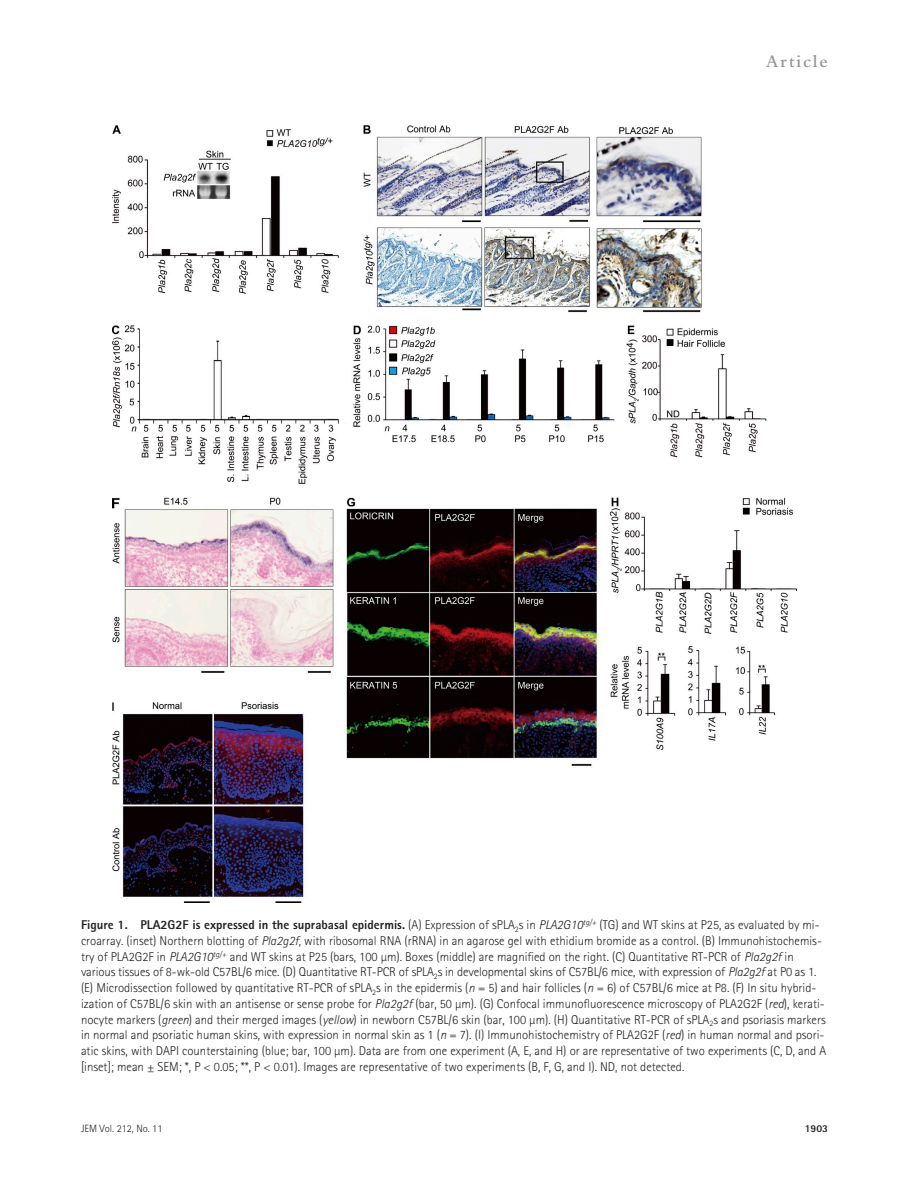
<style>
.page{position:relative;width:918px;height:1188px;background:#fff}
.page>*{position:absolute;margin:0;border:0;box-sizing:border-box;transform-origin:0 0}
.t1{font:600 18px "Bembo Std";letter-spacing:.1em;color:#949698}
.t2{font:300 12.75px/15.8px "Rotis Sans Serif Std";color:#231f20}
.t3{font:300 10.5px "Rotis Sans Serif Std";color:#231f20}
.t4{font:800 10.5px "Rotis Sans Serif Std";color:#231f20}
.s1{font-weight:800}
.s2{font-style:italic}
</style>
<div class="page">
<img style="left:112px;top:125px;width:684px;height:777px">
<h1 class="t1" style="left:766px;top:51px;width:64px">Article</h1>
<p class="t2" style="left:81px;top:917px;width:747px"><span class="s1">Figure 1. PLA2G2F is expressed in the suprabasal epidermis.</span> (A) Expression of sPLA<sub>2</sub>s in <span class="s2">PLA2G10</span><sup>tg/+</sup> (TG) and WT skins at P25, as evaluated by mi&shy;croarray. (inset) Northern blotting of <span class="s2">Pla2g2f</span>, with ribosomal RNA (rRNA) in an agarose gel with ethidium bromide as a control. (B) Immunohistochemis&shy;try of PLA2G2F in <span class="s2">PLA2G10</span><sup>tg/+</sup> and WT skins at P25 (bars, 100 µm). Boxes (middle) are magnified on the right. (C) Quantitative RT-PCR of <span class="s2">Pla2g2f</span> in various tissues of 8-wk-old C57BL/6 mice. (D) Quantitative RT-PCR of sPLA<sub>2</sub>s in developmental skins of C57BL/6 mice, with expression of <span class="s2">Pla2g2f</span> at P0 as 1. (E) Microdissection followed by quantitative RT-PCR of sPLA<sub>2</sub>s in the epidermis (<span class="s2">n</span> = 5) and hair follicles (<span class="s2">n</span> = 6) of C57BL/6 mice at P8. (F) In situ hybrid&shy;ization of C57BL/6 skin with an antisense or sense probe for <span class="s2">Pla2g2f</span> (bar, 50 µm). (G) Confocal immunofluorescence microscopy of PLA2G2F (<span class="s2">red</span>), kerati&shy;nocyte markers (<span class="s2">green</span>) and their merged images (<span class="s2">yellow</span>) in newborn C57BL/6 skin (bar, 100 µm). (H) Quantitative RT-PCR of sPLA<sub>2</sub>s and psoriasis markers in normal and psoriatic human skins, with expression in normal skin as 1 (<span class="s2">n</span> = 7). (I) Immunohistochemistry of PLA2G2F (<span class="s2">red</span>) in human normal and psori&shy;atic skins, with DAPI counterstaining (blue; bar, 100 µm). Data are from one experiment (A, E, and H) or are representative of two experiments (C, D, and A [inset]; mean ± SEM; *, P &lt; 0.05; **, P &lt; 0.01). Images are representative of two experiments (B, F, G, and I). ND, not detected.</p>
<p class="t3" style="left:81px;top:1123px;width:83px">JEM Vol. 212, No. 11</p>
<p class="t4" style="left:805px;top:1122px;width:25px">1903</p>
</div>
